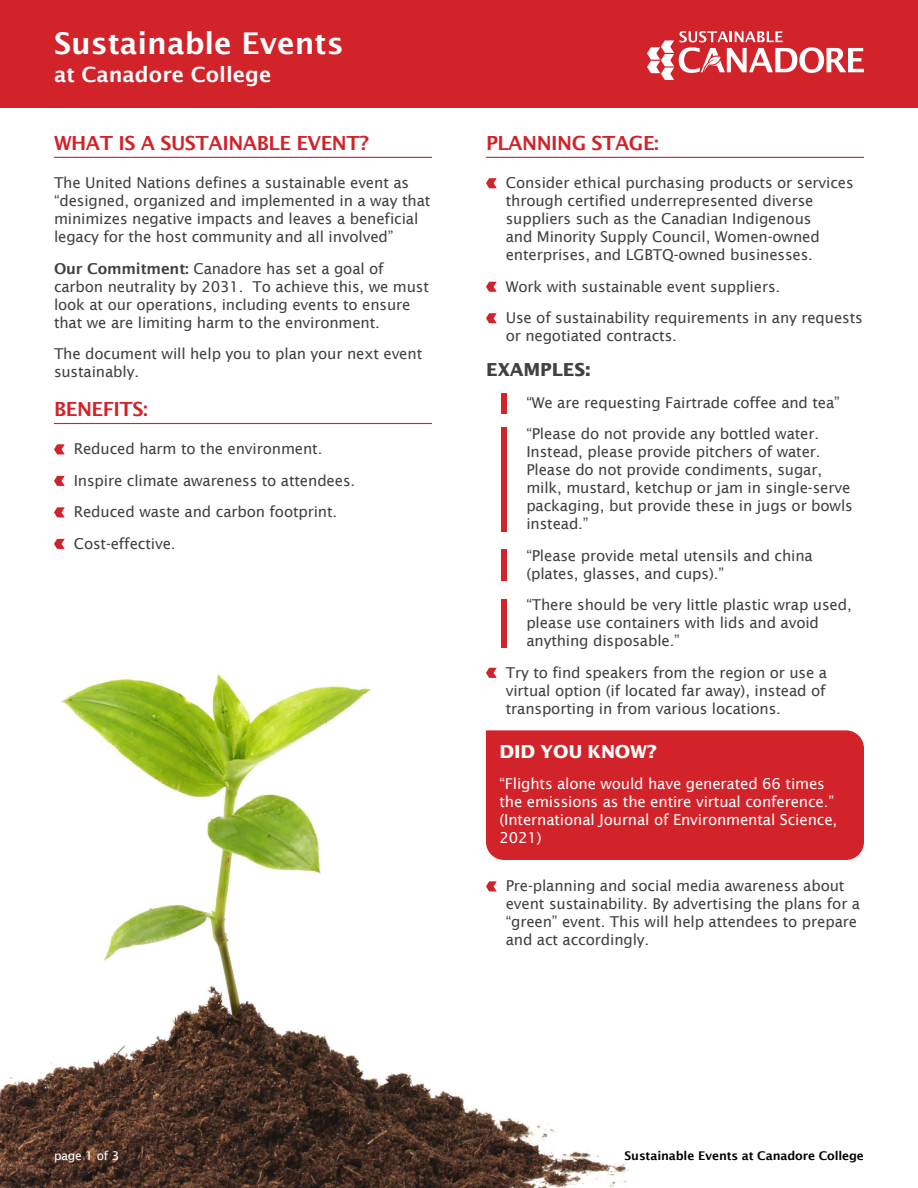
<style>
.page{position:relative;width:918px;height:1188px;background:#fff}
.page>*{position:absolute;margin:0;border:0;box-sizing:border-box;transform-origin:0 0}
.t1{font:600 30px "Lucida Sans";color:#fff}
.t2{font:600 21px "Lucida Sans";color:#fff}
.t3{font:600 19.5px "Lucida Sans";letter-spacing:-.025em;color:#d2232a}
.t4{font:700 18px "Lucida Sans";letter-spacing:-.01em;color:#fff}
.t5{font:700 18px "Lucida Sans";letter-spacing:-.01em;color:#414042}
.t6{font:15px/18px "Lucida Sans";letter-spacing:-.01em;color:#414042}
.t7{font:15px/18px "Lucida Sans";letter-spacing:-.01em;color:#fff}
.t8{font:600 12px "Lucida Sans";letter-spacing:-.01em;color:#000}
.t9{font:12px "Lucida Sans";letter-spacing:-.01em;color:#fff}
.s1{font-weight:600}
</style>
<div class="page">
<div style="left:0;top:0;width:918px;height:108px;background:#d2232a"></div>
<svg style="left:647px;top:31px;width:217px;height:49px"></svg>
<img style="left:0;top:560px;width:629px;height:628px">
<hr style="left:54px;top:157px;width:378px;height:1px;background:#d2232a">
<hr style="left:54px;top:423px;width:378px;height:1px;background:#d2232a">
<svg style="left:54px;top:444px;width:11px;height:10px"></svg>
<svg style="left:54px;top:476px;width:11px;height:10px"></svg>
<svg style="left:54px;top:507px;width:11px;height:10px"></svg>
<svg style="left:54px;top:539px;width:11px;height:10px"></svg>
<hr style="left:486px;top:157px;width:378px;height:1px;background:#d2232a">
<svg style="left:486px;top:178px;width:11px;height:10px"></svg>
<svg style="left:486px;top:282px;width:11px;height:10px"></svg>
<svg style="left:486px;top:313px;width:11px;height:10px"></svg>
<svg style="left:486px;top:668px;width:11px;height:10px"></svg>
<div style="left:486px;top:730px;width:378px;height:130px;background:#d2232a"></div>
<svg style="left:486px;top:881px;width:11px;height:10px"></svg>
<div style="left:501px;top:393px;width:5px;height:21px;background:#d2232a"></div>
<div style="left:501px;top:427px;width:5px;height:104px;background:#d2232a"></div>
<div style="left:501px;top:599px;width:5px;height:49px;background:#d2232a"></div>
<div style="left:501px;top:549px;width:5px;height:31px;background:#d2232a"></div>
<h1 class="t1" style="left:54px;top:26px;width:291px">Sustainable Events</h1>
<h2 class="t2" style="left:54px;top:63px;width:219px">at Canadore College</h2>
<h3 class="t3" style="left:54px;top:132px;width:317px">WHAT IS A SUSTAINABLE EVENT?</h3>
<p class="t6" style="left:54px;top:174px;width:378px">The United Nations defines a sustainable event as “designed, organized and implemented in a way that minimizes negative impacts and leaves a beneficial legacy for the host community and all involved”</p>
<p class="t6" style="left:54px;top:259px;width:377px"><span class="s1">Our Commitment:</span> Canadore has set a goal of carbon neutrality by 2031. To achieve this, we must look at our operations, including events to ensure that we are limiting harm to the environment.</p>
<p class="t6" style="left:54px;top:345px;width:370px">The document will help you to plan your next event sustainably.</p>
<h3 class="t3" style="left:54px;top:398px;width:95px">BENEFITS:</h3>
<p class="t6" style="left:74px;top:433px;width:283px;line-height:31.5px">Reduced harm to the environment.<br>Inspire climate awareness to attendees.<br>Reduced waste and carbon footprint.<br>Cost-effective.</p>
<h3 class="t3" style="left:486px;top:132px;width:175px">PLANNING STAGE:</h3>
<p class="t6" style="left:506px;top:174px;width:349px">Consider ethical purchasing products or services through certified underrepresented diverse suppliers such as the Canadian Indigenous<br>and Minority Supply Council, Women-owned enterprises, and LGBTQ-owned businesses.</p>
<p class="t6" style="left:506px;top:271px;width:359px;line-height:31.5px">Work with sustainable event suppliers.<br>Use of sustainability requirements in any requests</p>
<p class="t6" style="left:506px;top:327px;width:173px">or negotiated contracts.</p>
<p class="t5" style="left:486px;top:359px;width:107px">EXAMPLES:</p>
<p class="t6" style="left:526px;top:387px;width:315px;line-height:31.5px">“We are requesting Fairtrade coffee and tea” “Please do not provide any bottled water.</p>
<p class="t6" style="left:526px;top:443px;width:328px">Instead, please provide pitchers of water.<br>Please do not provide condiments, sugar, milk, mustard, ketchup or jam in single-serve packaging, but provide these in jugs or bowls instead.”</p>
<p class="t6" style="left:526px;top:547px;width:288px">“Please provide metal utensils and china (plates, glasses, and cups).”</p>
<p class="t6" style="left:526px;top:596px;width:327px">“There should be very little plastic wrap used, please use containers with lids and avoid anything disposable.”</p>
<p class="t6" style="left:506px;top:664px;width:323px;text-align:justify">Try to find speakers from the region or use a virtual option (if located far away), instead of transporting in from various locations.</p>
<p class="t4" style="left:500px;top:741px;width:159px">DID YOU KNOW?</p>
<p class="t7" style="left:500px;top:775px;width:339px">“Flights alone would have generated 66 times the emissions as the entire virtual conference.” (International Journal of Environmental Science, 2021)</p>
<p class="t6" style="left:506px;top:877px;width:356px">Pre-planning and social media awareness about event sustainability. By advertising the plans for a “green” event. This will help attendees to prepare and act accordingly.</p>
<p class="t9" style="left:54px;top:1149px;width:67px">page 1 of 3</p>
<p class="t8" style="left:625px;top:1149px;width:241px">Sustainable Events at Canadore College</p>
</div>
